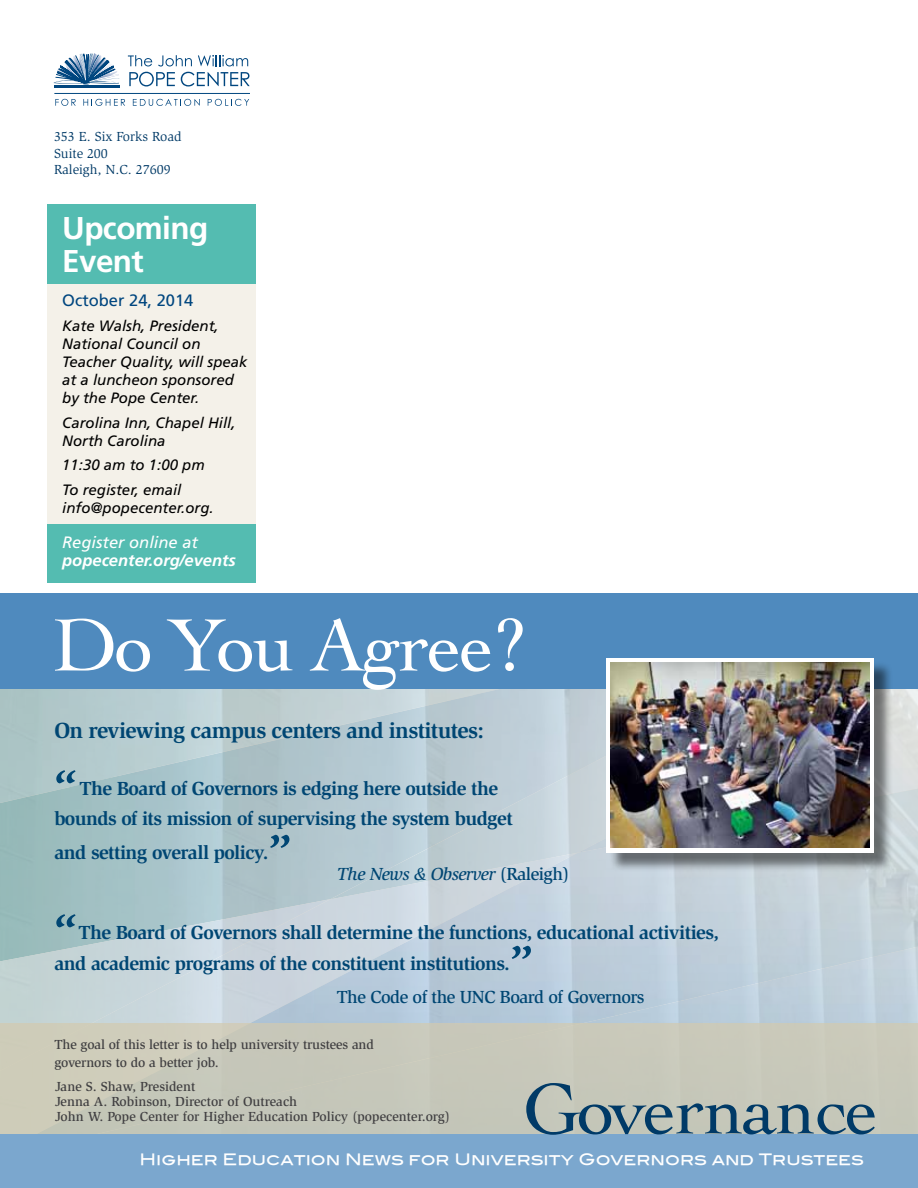
<style>
.page{position:relative;width:918px;height:1188px;background:#fff}
.page>*{position:absolute;margin:0;border:0;box-sizing:border-box;transform-origin:0 0}
.t1{font:78px "Cochin";letter-spacing:-.03em;color:#fff}
.t2{font:75px "Cochin";letter-spacing:-.03em;color:#003a67}
.t3{font:700 51px "Slimbach";color:#004673}
.t4{font:700 31.5px/33px "Frutiger";letter-spacing:-.02em;color:#fff}
.t5{font:700 22.5px "Slimbach";letter-spacing:-.03em;color:#004673}
.t6{font:700 19.5px/30px "Slimbach";letter-spacing:-.03em;color:#004673;text-align:center}
.t7{font:500 18px "Slimbach";letter-spacing:-.03em;color:#004673}
.t8{font:italic 500 18px "Slimbach";letter-spacing:-.03em;color:#004673}
.t9{font:italic 700 16.5px "Frutiger";color:#fff}
.t10{font:italic 16.5px "Frutiger";color:#fff}
.t11{font:16.5px "Frutiger";color:#00467f}
.t12{font:15.75px "Blair Md ITCTT Medium";color:#fff}
.t13{font:italic 15px/18px "Frutiger";color:#000}
.t14{font:500 13.5px/15px "Slimbach";color:#414042}
.t15{font:13.5px/16.2px "Slimbach";color:#003a67}
.s1{font-style:normal}
</style>
<div class="page">
<img style="left:596px;top:688px;width:322px;height:101px">
<img style="left:394px;top:899px;width:40px;height:28px">
<img style="left:394px;top:853px;width:120px;height:46px">
<img style="left:330px;top:927px;width:104px;height:96px">
<img style="left:434px;top:885px;width:81px;height:138px">
<img style="left:837px;top:853px;width:81px;height:112px">
<div style="left:0;top:688px;width:110px;height:99px;background:#adc6c6"></div>
<img style="left:110px;top:688px;width:364px;height:25px">
<img style="left:474px;top:688px;width:122px;height:137px">
<img style="left:393px;top:695px;width:82px;height:172px">
<img style="left:595px;top:688px;width:12px;height:74px">
<img style="left:0;top:899px;width:330px;height:64px">
<div style="left:0;top:1023px;width:918px;height:111px;background:#c7c8ba"></div>
<div style="left:48px;top:204px;width:208px;height:379px;background:#f4f1e9"></div>
<div style="left:48px;top:524px;width:208px;height:59px;background:#54bcb1"></div>
<div style="left:0;top:593px;width:918px;height:95px;background:#4f8abe"></div>
<div style="left:0;top:1134px;width:918px;height:54px;background:#7ba7ce"></div>
<svg style="left:128px;top:55px;width:122px;height:31px"></svg>
<svg style="left:55px;top:99px;width:21px;height:7px"></svg>
<svg style="left:83px;top:99px;width:42px;height:7px"></svg>
<svg style="left:133px;top:99px;width:67px;height:7px"></svg>
<svg style="left:208px;top:99px;width:41px;height:7px"></svg>
<hr style="left:54px;top:93px;width:196px;height:1px;background:#00467f">
<svg style="left:54px;top:53px;width:65px;height:32px"></svg>
<hr style="left:54px;top:85px;width:66px;height:3px;background:#00467f">
<div style="left:48px;top:204px;width:208px;height:80px;background:#54bcb1"></div>
<div style="left:609px;top:661px;width:284px;height:211px;background:#000;opacity:.5"></div>
<svg style="left:607px;top:658px;width:267px;height:195px"></svg>
<img style="left:611px;top:663px;width:258px;height:185px">
<p class="t15" style="left:54px;top:129px;width:129px">353 E. Six Forks Road<br>Suite 200<br>Raleigh, N.C. 27609</p>
<h3 class="t4" style="left:62px;top:212px;width:148px">Upcoming<br>Event</h3>
<p class="t11" style="left:62px;top:291px;width:133px">October 24, 2014</p>
<p class="t13" style="left:62px;top:317px;width:187px">Kate Walsh, President,<br>National Council on<br>Teacher Quality, will speak at a luncheon sponsored by the Pope Center.</p>
<p class="t13" style="left:62px;top:413px;width:175px">Carolina Inn, Chapel Hill,<br>North Carolina</p>
<p class="t13" style="left:62px;top:453px;width:144px;line-height:24.8px">11:30 am to 1:00 pm<br>To register, email</p>
<p class="t13" style="left:62px;top:499px;width:153px">info@popecenter.org.</p>
<p class="t10" style="left:62px;top:533px;width:137px">Register online at</p>
<p class="t9" style="left:62px;top:551px;width:175px">popecenter.org/events</p>
<h1 class="t1" style="left:52px;top:600px;width:480px">Do You Agree?</h1>
<p class="t5" style="left:54px;top:717px;width:431px">On reviewing campus centers and institutes:</p>
<h3 class="t3" style="left:54px;top:758px;width:24px">“</h3>
<p class="t6" style="left:54px;top:773px;width:460px">The Board of Governors is edging here outside the bounds of its mission of supervising the system budget</p>
<p class="t6" style="left:54px;top:837px;width:216px">and setting overall policy.</p>
<p class="t8" style="left:337px;top:864px;width:235px">The News &amp; Observer <span class="s1">(Raleigh)</span></p>
<h3 class="t3" style="left:268px;top:822px;width:24px">”</h3>
<h3 class="t3" style="left:54px;top:902px;width:24px">“</h3>
<p class="t6" style="left:54px;top:916px;width:666px;line-height:31.5px;text-align:left;text-indent:24px">The Board of Governors shall determine the functions, educational activities, and academic programs of the constituent institutions.</p>
<h3 class="t3" style="left:509px;top:933px;width:24px">”</h3>
<p class="t7" style="left:337px;top:986px;width:309px">The Code of the UNC Board of Governors</p>
<p class="t14" style="left:54px;top:1035px;width:321px;line-height:18px">The goal of this letter is to help university trustees and governors to do a better job.</p>
<p class="t14" style="left:55px;top:1079px;width:397px">Jane S. Shaw, President<br>Jenna A. Robinson, Director of Outreach<br>John W. Pope Center for Higher Education Policy (popecenter.org)</p>
<h2 class="t2" style="left:523px;top:1066px;width:357px">Governance</h2>
<p class="t12" style="left:140px;top:1146px;width:726px">Higher Education News for University Governors and Trustees</p>
</div>
